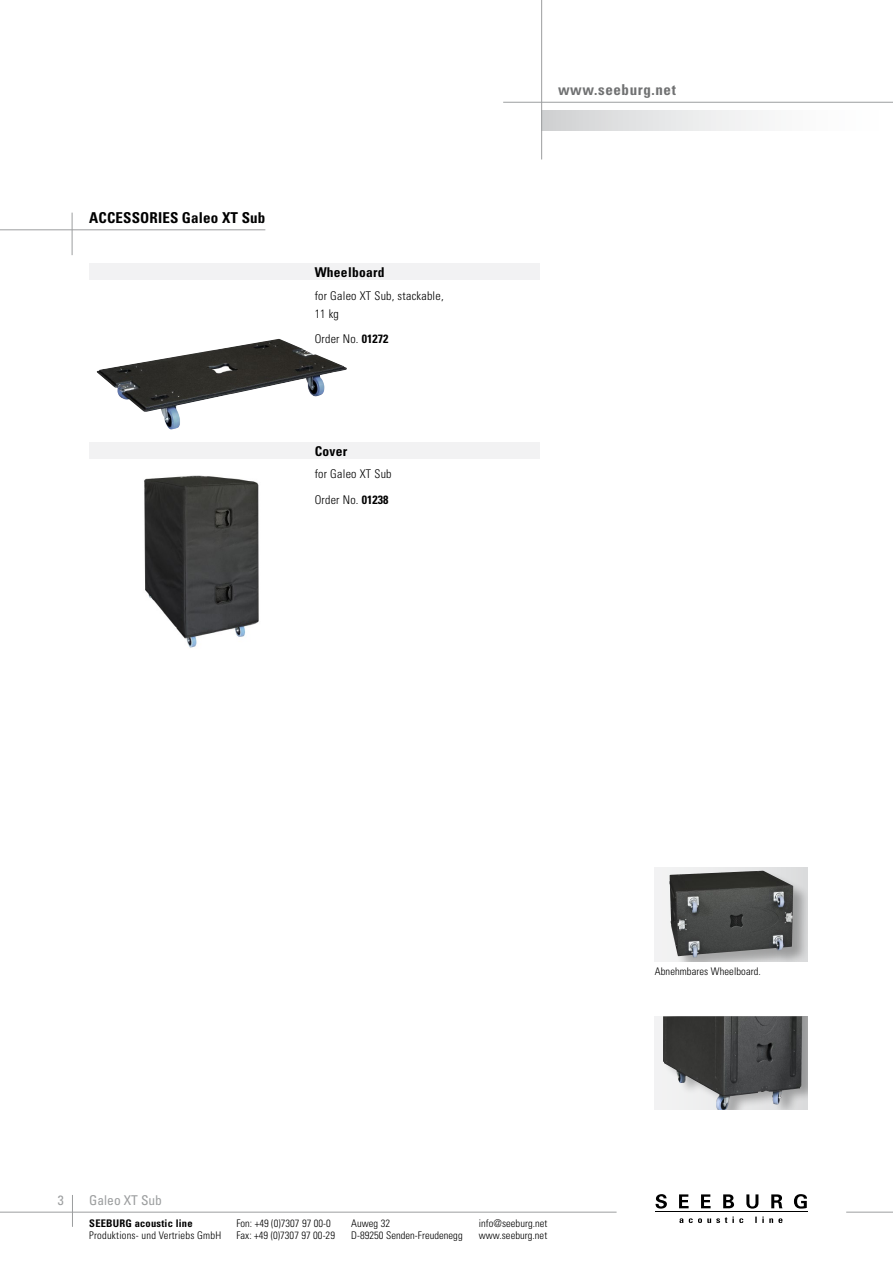
<style>
.page{position:relative;width:893px;height:1263px;background:#fff}
.page>*{position:absolute;margin:0;border:0;box-sizing:border-box;transform-origin:0 0}
.t1{font:700 condensed 15px "Univers";letter-spacing:.01em;color:#000}
.t2{font:700 condensed 15px "Univers";letter-spacing:.04em;color:#707172}
.t3{font:700 condensed 13.5px "Univers";letter-spacing:.02em;color:#000}
.t4{font:condensed 13.5px "Univers";color:#9c9e9f}
.t5{font:300 condensed 12px/18px "Univers";letter-spacing:.02em;color:#000}
.t6{font:300 condensed 10.5px/12px "Univers";letter-spacing:.005em;color:#000}
.t7{font:700 condensed 10.5px "Univers";letter-spacing:.02em;color:#000}
.s1{font-weight:700}
</style>
<div class="page">
<hr style="left:0;top:230px;width:265px;height:1px;background:#9c9e9f">
<hr style="left:72px;top:213px;width:1px;height:42px;background:#9c9e9f">
<hr style="left:0;top:1212px;width:617px;height:1px;background:#9c9e9f">
<hr style="left:846px;top:1212px;width:47px;height:1px;background:#9c9e9f">
<hr style="left:655px;top:1211px;width:152px;height:1px;background:#000">
<svg style="left:679px;top:1216px;width:103px;height:7px"></svg>
<svg style="left:655px;top:1194px;width:12px;height:14px"></svg>
<svg style="left:679px;top:1194px;width:10px;height:14px"></svg>
<svg style="left:701px;top:1194px;width:10px;height:14px"></svg>
<svg style="left:723px;top:1194px;width:11px;height:14px"></svg>
<svg style="left:746px;top:1194px;width:12px;height:14px"></svg>
<svg style="left:771px;top:1194px;width:11px;height:14px"></svg>
<svg style="left:794px;top:1194px;width:13px;height:14px"></svg>
<hr style="left:72px;top:1195px;width:1px;height:32px;background:#9c9e9f">
<div style="left:541px;top:111px;width:352px;height:19px;background:linear-gradient(to right,#d4d5d6,#fff)"></div>
<hr style="left:503px;top:102px;width:390px;height:1px;background:#9c9e9f">
<hr style="left:541px;top:0;width:1px;height:159px;background:#9c9e9f">
<div style="left:89px;top:264px;width:451px;height:16px;background:#f2f2f3"></div>
<div style="left:89px;top:442px;width:451px;height:16px;background:#f2f2f3"></div>
<img style="left:144px;top:475px;width:115px;height:173px">
<img style="left:97px;top:339px;width:250px;height:90px">
<div style="left:655px;top:867px;width:153px;height:94px;background:linear-gradient(to right,#f5f5f5,#dcddde)"></div>
<div style="left:670px;top:871px;width:138px;height:90px;background:#000;opacity:.3"></div>
<img style="left:669px;top:871px;width:93px;height:12px">
<div style="left:655px;top:1016px;width:153px;height:94px;background:#f2f2f3"></div>
<div style="left:663px;top:1016px;width:145px;height:94px;background:#000;opacity:.3"></div>
<img style="left:663px;top:1016px;width:38px;height:68px">
<h1 class="t1" style="left:89px;top:208px;width:177px">ACCESSORIES Galeo XT Sub</h1>
<p class="t3" style="left:315px;top:264px;width:71px">Wheelboard</p>
<p class="t5" style="left:315px;top:286px;width:131px">for Galeo XT Sub, stackable,<br>11 kg</p>
<p class="t5" style="left:315px;top:330px;width:75px">Order No. <span class="s1">01272</span></p>
<p class="t3" style="left:315px;top:443px;width:34px">Cover</p>
<p class="t5" style="left:315px;top:461px;width:78px;line-height:25.5px">for Galeo XT Sub<br>Order No. <span class="s1">01238</span></p>
<h1 class="t2" style="left:558px;top:81px;width:119px">www.seeburg.net</h1>
<p class="t4" style="left:58px;top:1191px;width:7px">3</p>
<p class="t4" style="left:89px;top:1191px;width:74px">Galeo XT Sub</p>
<p class="t7" style="left:89px;top:1217px;width:105px">SEEBURG acoustic line</p>
<p class="t6" style="left:89px;top:1229px;width:133px">Produktions- und Vertriebs GmbH</p>
<p class="t6" style="left:236px;top:1217px;width:100px">Fon: +49 (0)7307 97 00-0<br>Fax: +49 (0)7307 97 00-29</p>
<p class="t6" style="left:351px;top:1217px;width:113px">Auweg 32<br>D-89250 Senden-Freudenegg</p>
<p class="t6" style="left:479px;top:1217px;width:70px">info@seeburg.net www.seeburg.net</p>
<p class="t6" style="left:655px;top:965px;width:108px">Abnehmbares Wheelboard.</p>
</div>
